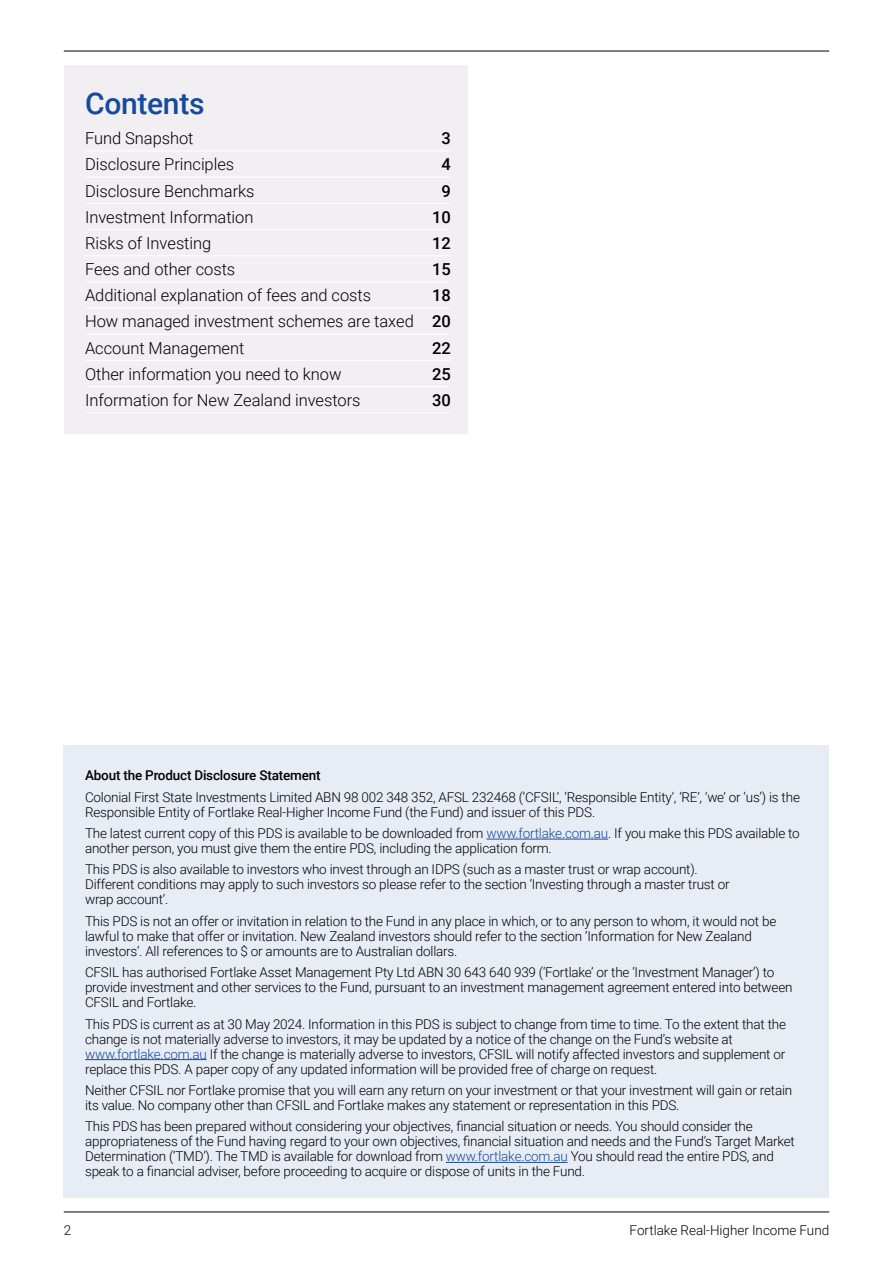
<style>
.page{position:relative;width:893px;height:1263px;background:#fff}
.page>*{position:absolute;margin:0;border:0;box-sizing:border-box;transform-origin:0 0}
.PDS_TEXT_Contents_Title{font:500 30px "Roboto";letter-spacing:-.01em;color:#164a9a}
.t1{font:300 16.5px "Roboto";letter-spacing:-.005em;color:#000}
.t2{font:500 16.5px "Roboto";letter-spacing:-.005em;color:#000}
.CFS_04_Table_Body{font:300 13.5px/15px "Roboto";letter-spacing:-.015em;color:#000}
.CFS_04_Table_Body-2{font:500 13.5px "Roboto";letter-spacing:-.015em;color:#000}
.s1{font-weight:500}
.s2{color:#164a9a}
</style>
<div class="page">
<hr style="left:64px;top:51px;width:765px;height:1px;background:#000">
<hr style="left:64px;top:1212px;width:765px;height:1px;background:#000">
<div style="left:64px;top:65px;width:404px;height:369px;background:#f1eff2"></div>
<hr style="left:85px;top:151px;width:366px;height:1px;background:#fff">
<hr style="left:85px;top:177px;width:366px;height:1px;background:#fff">
<hr style="left:85px;top:203px;width:366px;height:1px;background:#fff">
<hr style="left:85px;top:229px;width:366px;height:1px;background:#fff">
<hr style="left:85px;top:255px;width:366px;height:1px;background:#fff">
<hr style="left:85px;top:281px;width:366px;height:1px;background:#fff">
<hr style="left:85px;top:308px;width:366px;height:1px;background:#fff">
<hr style="left:85px;top:334px;width:366px;height:1px;background:#fff">
<hr style="left:85px;top:360px;width:366px;height:1px;background:#fff">
<hr style="left:85px;top:386px;width:366px;height:1px;background:#fff">
<hr style="left:85px;top:412px;width:366px;height:1px;background:#fff">
<div style="left:64px;top:745px;width:765px;height:453px;background:#e8edf5"></div>
<hr style="left:486px;top:839px;width:122px;height:1px;background:#164a9a">
<hr style="left:85px;top:1059px;width:122px;height:1px;background:#164a9a">
<hr style="left:446px;top:1162px;width:122px;height:1px;background:#164a9a">
<h3 class="PDS_TEXT_Contents_Title" style="left:85px;top:82px;width:121px">Contents</h3>
<p class="t1" style="left:85px;top:127px;width:110px">Fund Snapshot</p>
<p class="t2" style="left:441px;top:127px;width:11px">3</p>
<p class="t1" style="left:85px;top:153px;width:151px">Disclosure Principles</p>
<p class="t2" style="left:441px;top:153px;width:11px">4</p>
<p class="t1" style="left:85px;top:179px;width:171px">Disclosure Benchmarks</p>
<p class="t2" style="left:441px;top:179px;width:11px">9</p>
<p class="t1" style="left:85px;top:205px;width:170px">Investment Information</p>
<p class="t2" style="left:432px;top:205px;width:20px">10</p>
<p class="t1" style="left:85px;top:231px;width:128px">Risks of Investing</p>
<p class="t2" style="left:432px;top:231px;width:20px">12</p>
<p class="t1" style="left:85px;top:258px;width:152px">Fees and other costs</p>
<p class="t2" style="left:432px;top:258px;width:20px">15</p>
<p class="t1" style="left:85px;top:284px;width:288px">Additional explanation of fees and costs</p>
<p class="t2" style="left:432px;top:284px;width:20px">18</p>
<p class="t1" style="left:85px;top:310px;width:367px">How managed investment schemes are taxed <span class="s1">20</span></p>
<p class="t1" style="left:85px;top:336px;width:161px">Account Management</p>
<p class="t2" style="left:432px;top:336px;width:20px">22</p>
<p class="t1" style="left:85px;top:362px;width:258px">Other information you need to know</p>
<p class="t2" style="left:432px;top:362px;width:20px">25</p>
<p class="t1" style="left:85px;top:389px;width:277px">Information for New Zealand investors</p>
<p class="t2" style="left:432px;top:389px;width:20px">30</p>
<p class="CFS_04_Table_Body-2" style="left:85px;top:766px;width:237px">About the Product Disclosure Statement</p>
<p class="CFS_04_Table_Body" style="left:85px;top:789px;width:716px">Colonial First State Investments Limited ABN 98 002 348 352, AFSL 232468 (‘CFSIL’, ‘Responsible Entity’, ‘RE’, ‘we’ or ‘us’) is the<br>Responsible Entity of Fortlake Real-Higher Income Fund (the Fund) and issuer of this PDS.</p>
<p class="CFS_04_Table_Body" style="left:85px;top:825px;width:716px">The latest current copy of this PDS is available to be downloaded from <span class="s2">www.fortlake.com.au</span>. If you make this PDS available to another person, you must give them the entire PDS, including the application form.</p>
<p class="CFS_04_Table_Body" style="left:85px;top:862px;width:646px">This PDS is also available to investors who invest through an IDPS (such as a master trust or wrap account).<br>Different conditions may apply to such investors so please refer to the section ‘Investing through a master trust or wrap account’.</p>
<p class="CFS_04_Table_Body" style="left:85px;top:913px;width:693px">This PDS is not an offer or invitation in relation to the Fund in any place in which, or to any person to whom, it would not be lawful to make that offer or invitation. New Zealand investors should refer to the section ‘Information for New Zealand investors’. All references to $ or amounts are to Australian dollars.</p>
<p class="CFS_04_Table_Body" style="left:85px;top:964px;width:709px">CFSIL has authorised Fortlake Asset Management Pty Ltd ABN 30 643 640 939 (‘Fortlake’ or the ‘Investment Manager’) to provide investment and other services to the Fund, pursuant to an investment management agreement entered into between<br>CFSIL and Fortlake.</p>
<p class="CFS_04_Table_Body" style="left:85px;top:1016px;width:702px">This PDS is current as at 30 May 2024. Information in this PDS is subject to change from time to time. To the extent that the change is not materially adverse to investors, it may be updated by a notice of the change on the Fund’s website at <span class="s2">www.fortlake.com.au</span> If the change is materially adverse to investors, CFSIL will notify affected investors and supplement or replace this PDS. A paper copy of any updated information will be provided free of charge on request.</p>
<p class="CFS_04_Table_Body" style="left:85px;top:1082px;width:709px">Neither CFSIL nor Fortlake promise that you will earn any return on your investment or that your investment will gain or retain its value. No company other than CFSIL and Fortlake makes any statement or representation in this PDS.</p>
<p class="CFS_04_Table_Body" style="left:85px;top:1118px;width:711px">This PDS has been prepared without considering your objectives, financial situation or needs. You should consider the appropriateness of the Fund having regard to your own objectives, financial situation and needs and the Fund’s Target Market Determination (‘TMD’). The TMD is available for download from <span class="s2">www.fortlake.com.au</span> You should read the entire PDS, and speak to a financial adviser, before proceeding to acquire or dispose of units in the Fund.</p>
<p class="CFS_04_Table_Body" style="left:64px;top:1222px;width:9px">2</p>
<p class="CFS_04_Table_Body" style="left:630px;top:1222px;width:201px">Fortlake Real-Higher Income Fund</p>
</div>
